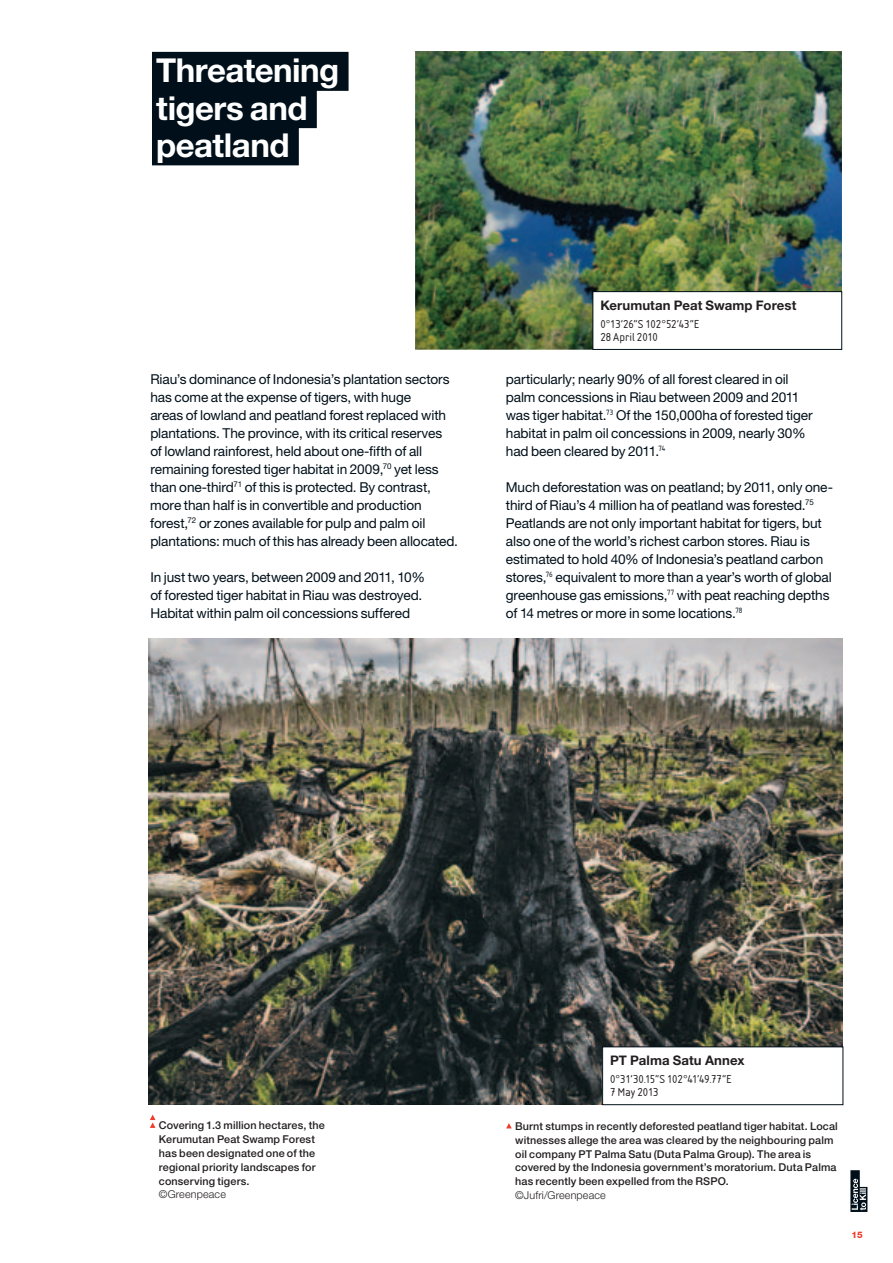
<style>
.page{position:relative;width:893px;height:1263px;background:#fff}
.page>*{position:absolute;margin:0;border:0;box-sizing:border-box;transform-origin:0 0}
.t1{font:700 33px/37.2px "Helvetica Neue LT Std";letter-spacing:-.015em;color:#fff}
.t2{font:13.65px/18px "Helvetica Neue LT Std";letter-spacing:-.01em;color:#000f19}
.t3{font:700 13.2px "Helvetica Neue LT Std";letter-spacing:.005em;color:#231f20}
.t4{font:12px/13.5px "Isonorm BEFOP";color:#231f20}
.t5{font:500 10.8px/13.8px "Helvetica Neue LT Std";letter-spacing:.01em;color:#231f20}
.t6{font:300 10.8px "Helvetica Neue LT Std";letter-spacing:.015em;color:#231f20}
.t7{font:800 9px "Helvetica Neue LT Std";color:#ef3e2e}
</style>
<div class="page">
<svg style="left:850px;top:1170px;width:17px;height:42px"></svg>
<img style="left:415px;top:51px;width:427px;height:299px">
<div style="left:152px;top:52px;width:197px;height:39px;background:#000f19"></div>
<div style="left:152px;top:89px;width:165px;height:39px;background:#000f19"></div>
<div style="left:152px;top:126px;width:147px;height:39px;background:#000f19"></div>
<svg style="left:150px;top:1115px;width:6px;height:13px"></svg>
<svg style="left:506px;top:1123px;width:6px;height:5px"></svg>
<img style="left:149px;top:638px;width:693px;height:467px">
<div style="left:593px;top:292px;width:249px;height:57px;background:#fff"></div>
<div style="left:593px;top:291px;width:249px;height:59px;border:1px solid #000f19"></div>
<div style="left:603px;top:1047px;width:240px;height:58px;background:#fff"></div>
<div style="left:602px;top:1047px;width:241px;height:58px;border:1px solid #000f19"></div>
<h1 class="t1" style="left:156px;top:51px;width:185px">Threatening tigers and peatland</h1>
<p class="t2" style="left:150px;top:369px;width:309px">Riau’s dominance of Indonesia’s plantation sectors has come at the expense of tigers, with huge<br>areas of lowland and peatland forest replaced with plantations. The province, with its critical reserves<br>of lowland rainforest, held about one-fifth of all remaining forested tiger habitat in 2009,<sup>70</sup> yet less than one-third<sup>71</sup> of this is protected. By contrast, more than half is in convertible and production forest,<sup>72</sup> or zones available for pulp and palm oil plantations: much of this has already been allocated.</p>
<p class="t2" style="left:150px;top:567px;width:276px">In just two years, between 2009 and 2011, 10% of forested tiger habitat in Riau was destroyed.<br>Habitat within palm oil concessions suffered</p>
<p class="t3" style="left:600px;top:297px;width:197px">Kerumutan Peat Swamp Forest</p>
<p class="t4" style="left:600px;top:317px;width:100px">0°13’26”S 102°52’43”E<br>28 April 2010</p>
<p class="t2" style="left:506px;top:369px;width:308px">particularly; nearly 90% of all forest cleared in oil palm concessions in Riau between 2009 and 2011 was tiger habitat.<sup>73</sup> Of the 150,000ha of forested tiger habitat in palm oil concessions in 2009, nearly 30% had been cleared by 2011.<sup>74</sup></p>
<p class="t2" style="left:506px;top:477px;width:329px">Much deforestation was on peatland; by 2011, only one&shy;third of Riau’s 4 million ha of peatland was forested.<sup>75<br></sup>Peatlands are not only important habitat for tigers, but also one of the world’s richest carbon stores. Riau is estimated to hold 40% of Indonesia’s peatland carbon stores,<sup>76</sup> equivalent to more than a year’s worth of global greenhouse gas emissions,<sup>77</sup> with peat reaching depths of 14 metres or more in some locations.<sup>78</sup></p>
<p class="t5" style="left:159px;top:1118px;width:167px">Covering 1.3 million hectares, the<br>Kerumutan Peat Swamp Forest has been designated one of the regional priority landscapes for conserving tigers.</p>
<p class="t6" style="left:159px;top:1188px;width:69px">©Greenpeace</p>
<p class="t3" style="left:610px;top:1052px;width:136px">PT Palma Satu Annex</p>
<p class="t4" style="left:610px;top:1072px;width:123px">0°31’30.15”S 102°41’49.77”E<br>7 May 2013</p>
<p class="t5" style="left:515px;top:1119px;width:324px">Burnt stumps in recently deforested peatland tiger habitat. Local witnesses allege the area was cleared by the neighbouring palm oil company PT Palma Satu (Duta Palma Group). The area is covered by the Indonesia government’s moratorium. Duta Palma has recently been expelled from the RSPO.</p>
<p class="t6" style="left:515px;top:1188px;width:92px">©Jufri/Greenpeace</p>
<p class="t7" style="left:851px;top:1229px;width:13px">15</p>
</div>
